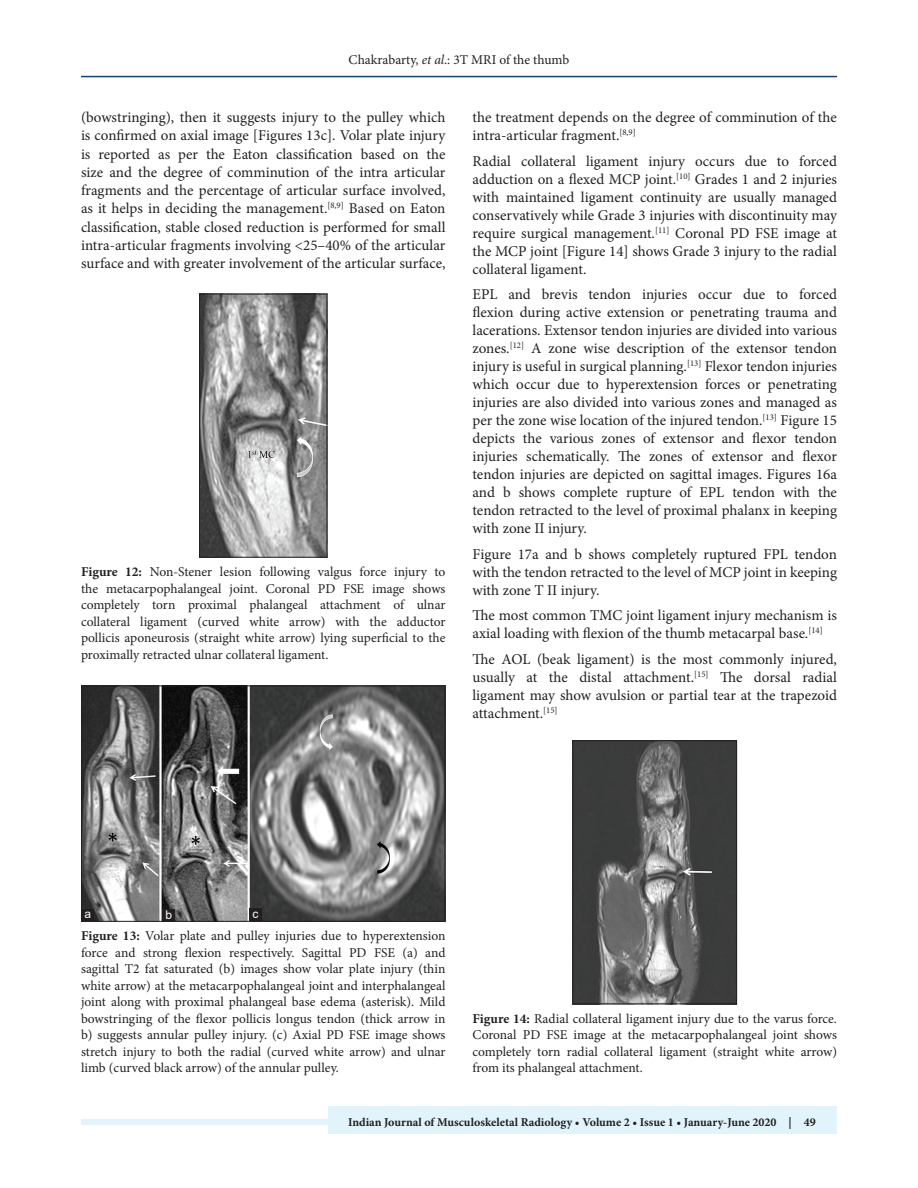
<style>
.page{position:relative;width:918px;height:1188px;background:#fff}
.page>*{position:absolute;margin:0;border:0;box-sizing:border-box;transform-origin:0 0}
.TX{font:15px/18px "Minion Pro";color:#231f20;text-align:justify}
.FGC{font:13.5px/16.5px "Minion Pro";color:#231f20;text-align:justify}
.t1{font:700 12px "Minion Pro";color:#231f20}
.LABEL{font:12px "Arial";color:#fff}
.s1{font-style:italic}
.s2{font-weight:700}
</style>
<div class="page">
<div style="left:81px;top:1119px;width:756px;height:6px;background:#e1f4fc"></div>
<div style="left:329px;top:1106px;width:508px;height:28px;background:#e1f4fc"></div>
<hr style="left:81px;top:76px;width:756px;height:1px;background:#164077">
<img style="left:575px;top:743px;width:160px;height:259px">
<div style="left:573px;top:741px;width:164px;height:263px;border:1px solid #231f20"></div>
<img style="left:83px;top:688px;width:360px;height:232px">
<div style="left:81px;top:686px;width:364px;height:236px;border:1px solid #231f20"></div>
<div style="left:249px;top:908px;width:13px;height:13px;background:#231f20"></div>
<div style="left:162px;top:909px;width:13px;height:12px;background:#231f20"></div>
<div style="left:82px;top:909px;width:12px;height:13px;background:#231f20"></div>
<img style="left:201px;top:296px;width:124px;height:259px">
<div style="left:199px;top:294px;width:128px;height:263px;border:1px solid #231f20"></div>
<p class="FGC" style="left:349px;top:51px;width:222px">Chakrabarty, <span class="s1">et al</span>.: 3T MRI of the thumb</p>
<p class="TX" style="left:81px;top:108px;width:366px">(bowstringing), then it suggests injury to the pulley which is confirmed on axial image [Figures 13c]. Volar plate injury is reported as per the Eaton classification based on the size and the degree of comminution of the intra articular fragments and the percentage of articular surface involved, as it helps in deciding the management.<sup>[8,9]</sup> Based on Eaton classification, stable closed reduction is performed for small intra-articular fragments involving &lt;25–40% of the articular surface and with greater involvement of the articular surface,</p>
<p class="TX" style="left:472px;top:109px;width:366px">the treatment depends on the degree of comminution of the intra-articular fragment.<sup>[8,9]</sup></p>
<p class="TX" style="left:472px;top:152px;width:366px">Radial collateral ligament injury occurs due to forced adduction on a flexed MCP joint.<sup>[10]</sup> Grades 1 and 2 injuries with maintained ligament continuity are usually managed conservatively while Grade 3 injuries with discontinuity may require surgical management.<sup>[11]</sup> Coronal PD FSE image at the MCP joint [Figure 14] shows Grade 3 injury to the radial collateral ligament.</p>
<p class="TX" style="left:472px;top:286px;width:366px">EPL and brevis tendon injuries occur due to forced flexion during active extension or penetrating trauma and lacerations. Extensor tendon injuries are divided into various zones.<sup>[12]</sup> A zone wise description of the extensor tendon injury is useful in surgical planning.<sup>[13]</sup> Flexor tendon injuries which occur due to hyperextension forces or penetrating injuries are also divided into various zones and managed as per the zone wise location of the injured tendon.<sup>[13]</sup> Figure 15 depicts the various zones of extensor and flexor tendon injuries schematically. The zones of extensor and flexor tendon injuries are depicted on sagittal images. Figures 16a and b shows complete rupture of EPL tendon with the tendon retracted to the level of proximal phalanx in keeping with zone II injury.</p>
<p class="TX" style="left:473px;top:545px;width:366px">Figure 17a and b shows completely ruptured FPL tendon with the tendon retracted to the level of MCP joint in keeping with zone T II injury.</p>
<p class="TX" style="left:473px;top:607px;width:366px">The most common TMC joint ligament injury mechanism is axial loading with flexion of the thumb metacarpal base.<sup>[14]</sup></p>
<p class="TX" style="left:473px;top:650px;width:366px">The AOL (beak ligament) is the most commonly injured, usually at the distal attachment.<sup>[15]</sup> The dorsal radial ligament may show avulsion or partial tear at the trapezoid attachment.<sup>[15]</sup></p>
<p class="FGC" style="left:81px;top:564px;width:366px"><span class="s2">Figure 12:</span> Non-Stener lesion following valgus force injury to the metacarpophalangeal joint. Coronal PD FSE image shows completely torn proximal phalangeal attachment of ulnar collateral ligament (curved white arrow) with the adductor pollicis aponeurosis (straight white arrow) lying superficial to the proximally retracted ulnar collateral ligament.</p>
<p class="LABEL" style="left:85px;top:906px;width:8px">a</p>
<p class="LABEL" style="left:165px;top:907px;width:8px">b</p>
<p class="LABEL" style="left:252px;top:906px;width:7px">c</p>
<p class="FGC" style="left:81px;top:928px;width:366px"><span class="s2">Figure 13:</span> Volar plate and pulley injuries due to hyperextension force and strong flexion respectively. Sagittal PD FSE (a) and sagittal T2 fat saturated (b) images show volar plate injury (thin white arrow) at the metacarpophalangeal joint and interphalangeal joint along with proximal phalangeal base edema (asterisk). Mild bowstringing of the flexor pollicis longus tendon (thick arrow in b) suggests annular pulley injury. (c) Axial PD FSE image shows stretch injury to both the radial (curved white arrow) and ulnar limb (curved black arrow) of the annular pulley.</p>
<p class="FGC" style="left:472px;top:1010px;width:366px"><span class="s2">Figure 14:</span> Radial collateral ligament injury due to the varus force.<br>Coronal PD FSE image at the metacarpophalangeal joint shows completely torn radial collateral ligament (straight white arrow) from its phalangeal attachment.</p>
<p class="t1" style="left:348px;top:1113px;width:469px">Indian Journal of Musculoskeletal Radiology • Volume 2 • Issue 1 • January-June 2020 | 49</p>
</div>
